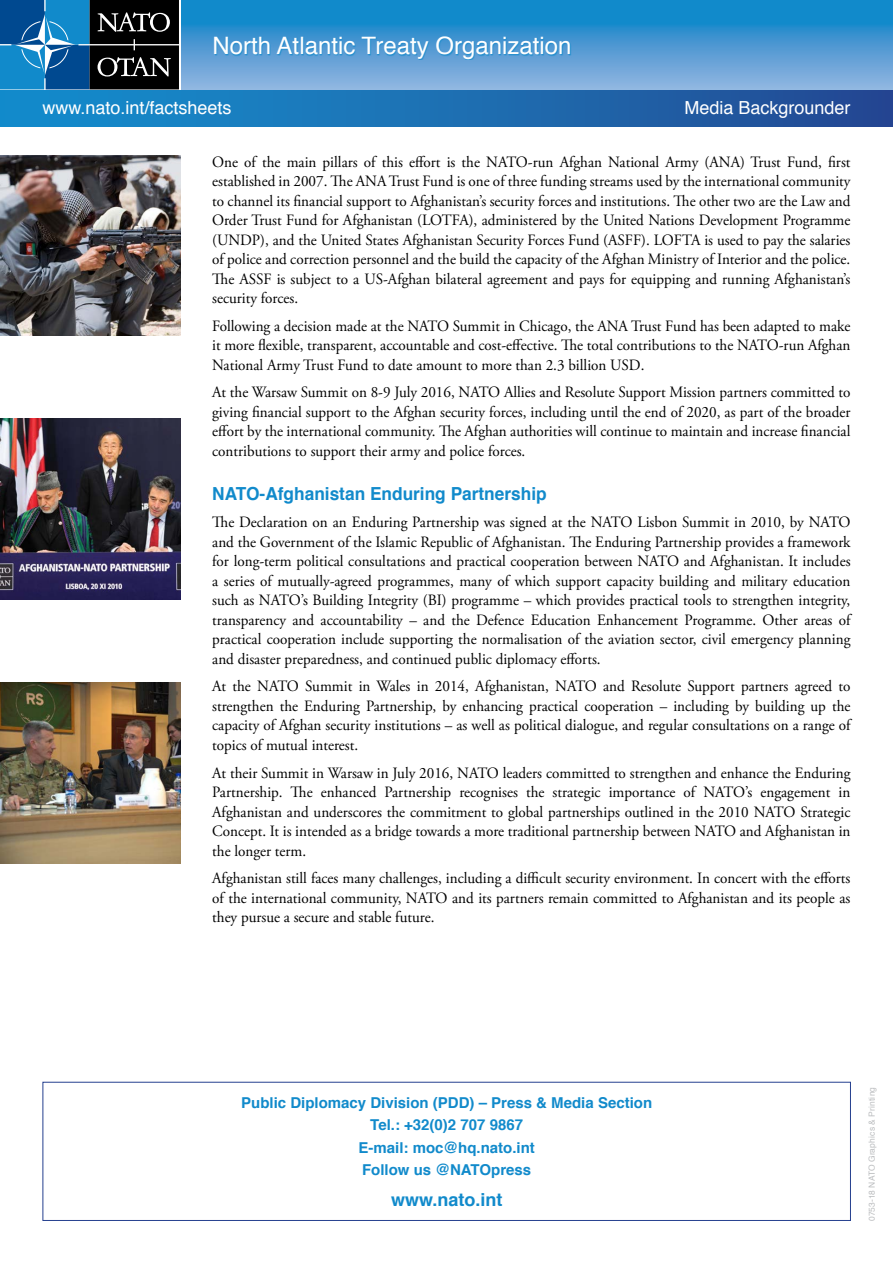
<style>
.page{position:relative;width:893px;height:1263px;background:#fff}
.page>*{position:absolute;margin:0;border:0;box-sizing:border-box;transform-origin:0 0}
.t1{font:24px "Helvetica";color:#fff}
.t2{font:18px "Helvetica";color:#fff}
.t3{font:700 18px "Helvetica";color:#118acb;scale:.96 1}
.t4{font:700 18px "Helvetica";color:#118acb}
.t5{font:15.75px/19.5px "Adobe Garamond Pro";color:#000;text-align:justify;scale:.96 1}
.t6{font:700 15px/22.5px "Helvetica";color:#118acb;text-align:center}
.t7{font:8.4px "Helvetica";letter-spacing:.02em;color:#bcbec0}
.s1{color:#118bcc}
</style>
<div class="page">
<svg style="left:181px;top:0;width:712px;height:89px;background:#4799d3"></svg>
<svg style="left:0;top:89px;width:180px;height:2px"></svg>
<svg style="left:0;top:0;width:179px;height:89px;background:#1f4b69"></svg>
<div style="left:215px;top:36px;width:357px;height:24px;background:#118acb;opacity:.75"></div>
<div style="left:0;top:91px;width:893px;height:36px;background:linear-gradient(to right,#1491cf,#254a93)"></div>
<div style="left:43px;top:1082px;width:808px;height:139px;border:1px solid #25408f"></div>
<img style="left:0;top:155px;width:180px;height:180px">
<img style="left:0;top:419px;width:180px;height:180px">
<img style="left:0;top:683px;width:180px;height:180px">
<h1 class="t1" style="left:213px;top:27px;width:360px">North Atlantic Treaty Organization</h1>
<p class="t2" style="left:43px;top:94px;width:191px">www.nato.int/factsheets</p>
<p class="t2" style="left:684px;top:94px;width:168px">Media Backgrounder</p>
<p class="t5" style="left:212px;top:152px;width:666px">One of the main pillars of this effort is the NATO-run Afghan National Army (ANA) Trust Fund, first established in 2007. The ANA Trust Fund is one of three funding streams used by the international community to channel its financial support to Afghanistan’s security forces and institutions. The other two are the Law and Order Trust Fund for Afghanistan (LOTFA), administered by the United Nations Development Programme (UNDP), and the United States Afghanistan Security Forces Fund (ASFF). LOFTA is used to pay the salaries of police and correction personnel and the build the capacity of the Afghan Ministry of Interior and the police.<br>The ASSF is subject to a US-Afghan bilateral agreement and pays for equipping and running Afghanistan’s security forces.</p>
<p class="t5" style="left:212px;top:316px;width:666px">Following a decision made at the NATO Summit in Chicago, the ANA Trust Fund has been adapted to make it more flexible, transparent, accountable and cost-effective. The total contributions to the NATO-run Afghan National Army Trust Fund to date amount to more than 2.3 billion USD.</p>
<p class="t5" style="left:212px;top:383px;width:666px">At the Warsaw Summit on 8-9 July 2016, NATO Allies and Resolute Support Mission partners committed to giving financial support to the Afghan security forces, including until the end of 2020, as part of the broader effort by the international community. The Afghan authorities will continue to maintain and increase financial contributions to support their army and police forces.</p>
<p class="t3" style="left:212px;top:479px;width:350px">NATO-Afghanistan Enduring Partnership</p>
<p class="t5" style="left:212px;top:513px;width:666px">The Declaration on an Enduring Partnership was signed at the NATO Lisbon Summit in 2010, by NATO and the Government of the Islamic Republic of Afghanistan. The Enduring Partnership provides a framework for long-term political consultations and practical cooperation between NATO and Afghanistan. It includes a series of mutually-agreed programmes, many of which support capacity building and military education such as NATO’s Building Integrity (BI) programme – which provides practical tools to strengthen integrity, transparency and accountability – and the Defence Education Enhancement Programme. Other areas of practical cooperation include supporting the normalisation of the aviation sector, civil emergency planning and disaster preparedness, and continued public diplomacy efforts.</p>
<p class="t5" style="left:212px;top:677px;width:666px">At the NATO Summit in Wales in 2014, Afghanistan, NATO and Resolute Support partners agreed to strengthen the Enduring Partnership, by enhancing practical cooperation – including by building up the capacity of Afghan security institutions – as well as political dialogue, and regular consultations on a range of topics of mutual interest.</p>
<p class="t5" style="left:212px;top:763px;width:666px">At their Summit in Warsaw in July 2016, NATO leaders committed to strengthen and enhance the Enduring Partnership. The enhanced Partnership recognises the strategic importance of NATO’s engagement in Afghanistan and underscores the commitment to global partnerships outlined in the 2010 NATO Strategic Concept. It is intended as a bridge towards a more traditional partnership between NATO and Afghanistan in the longer term.</p>
<p class="t5" style="left:212px;top:869px;width:666px">Afghanistan still faces many challenges, including a difficult security environment. In concert with the efforts of the international community, NATO and its partners remain committed to Afghanistan and its people as they pursue a secure and stable future.</p>
<p class="t6" style="left:241px;top:1091px;width:412px">Public Diplomacy Division (PDD) – Press &amp; Media Section<br>Tel.: +32(0)2 707 <span class="s1">9867<br></span>E-mail: moc@hq.nato.int<br>Follow us @NATOpress</p>
<p class="t4" style="left:391px;top:1185px;width:113px">www.nato.int</p>
<p class="t7" style="left:865px;top:1221px;width:136px;rotate:-90deg">0753-18 NATO Graphics &amp; Printing</p>
</div>
